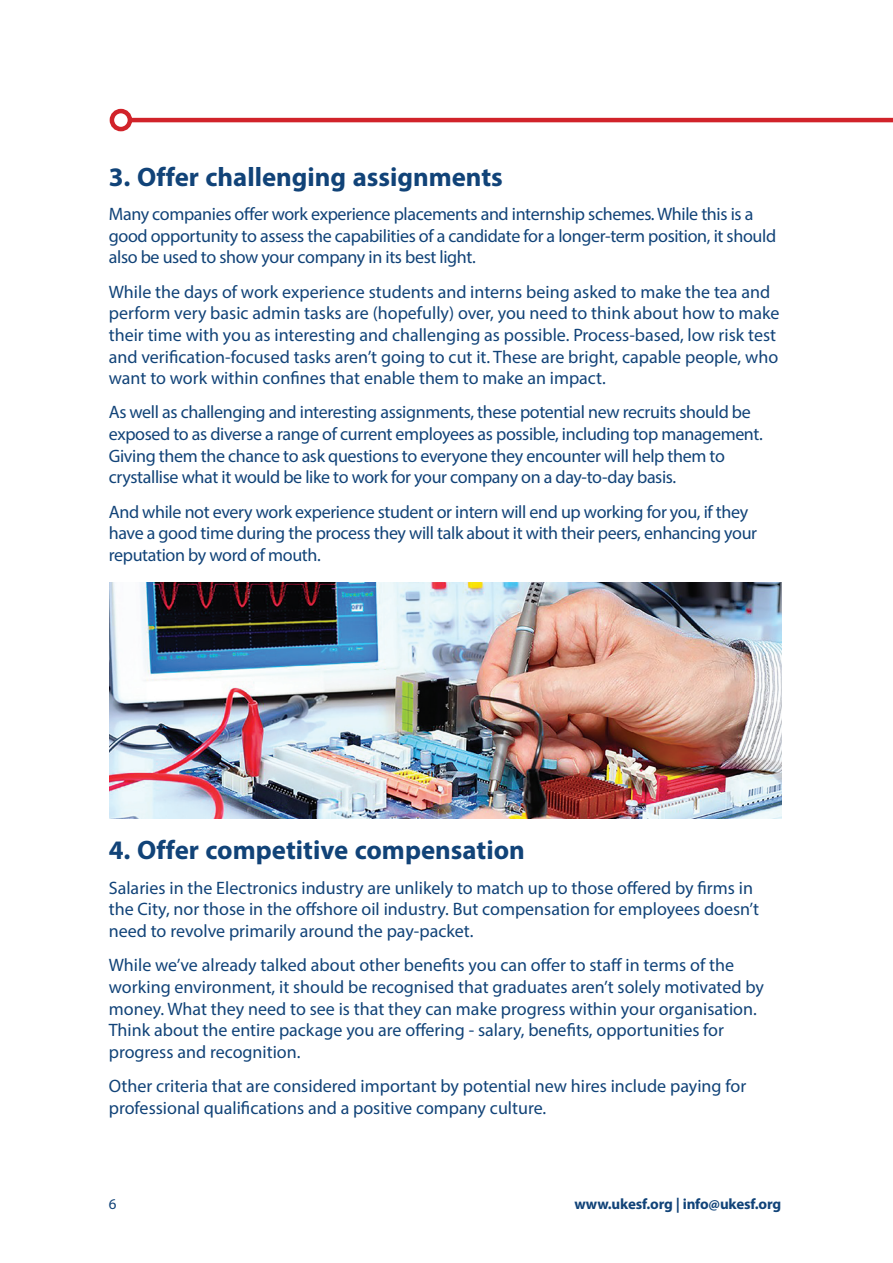
<style>
.page{position:relative;width:893px;height:1263px;background:#fff}
.page>*{position:absolute;margin:0;border:0;box-sizing:border-box;transform-origin:0 0}
.t1{font:700 37.5px "Myriad Arabic";color:#114378}
.t2{font:18px/21.6px "Myriad Pro";letter-spacing:-.005em;color:#114378}
.t3{font:700 15px "Myriad Pro";letter-spacing:-.01em;color:#114378}
.t4{font:15px "Myriad Pro";color:#114378}
</style>
<div class="page">
<hr style="left:130px;top:118px;width:763px;height:4px;background:#d1232a">
<div style="left:110px;top:109px;width:22px;height:22px;border:4px solid #d1232a;border-radius:50%"></div>
<img style="left:110px;top:583px;width:671px;height:235px">
<p class="t1" style="left:109px;top:151px;width:396px">3. Offer challenging assignments</p>
<p class="t2" style="left:109px;top:203px;width:669px">Many companies offer work experience placements and internship schemes. While this is a good opportunity to assess the capabilities of a candidate for a longer-term position, it should also be used to show your company in its best light.</p>
<p class="t2" style="left:109px;top:281px;width:672px">While the days of work experience students and interns being asked to make the tea and perform very basic admin tasks are (hopefully) over, you need to think about how to make their time with you as interesting and challenging as possible. Process-based, low risk test and verification-focused tasks aren’t going to cut it. These are bright, capable people, who want to work within confines that enable them to make an impact.</p>
<p class="t2" style="left:109px;top:401px;width:655px">As well as challenging and interesting assignments, these potential new recruits should be exposed to as diverse a range of current employees as possible, including top management.<br>Giving them the chance to ask questions to everyone they encounter will help them to crystallise what it would be like to work for your company on a day-to-day basis.</p>
<p class="t2" style="left:109px;top:500px;width:650px">And while not every work experience student or intern will end up working for you, if they have a good time during the process they will talk about it with their peers, enhancing your reputation by word of mouth.</p>
<p class="t1" style="left:109px;top:824px;width:418px">4. Offer competitive compensation</p>
<p class="t2" style="left:109px;top:877px;width:652px">Salaries in the Electronics industry are unlikely to match up to those offered by firms in the City, nor those in the offshore oil industry. But compensation for employees doesn’t need to revolve primarily around the pay-packet.</p>
<p class="t2" style="left:109px;top:954px;width:657px">While we’ve already talked about other benefits you can offer to staff in terms of the working environment, it should be recognised that graduates aren’t solely motivated by money. What they need to see is that they can make progress within your organisation.<br>Think about the entire package you are offering - salary, benefits, opportunities for progress and recognition.</p>
<p class="t2" style="left:109px;top:1075px;width:639px">Other criteria that are considered important by potential new hires include paying for professional qualifications and a positive company culture.</p>
<p class="t4" style="left:109px;top:1195px;width:9px">6</p>
<p class="t3" style="left:574px;top:1194px;width:208px">www.ukesf.org | info@ukesf.org</p>
</div>
